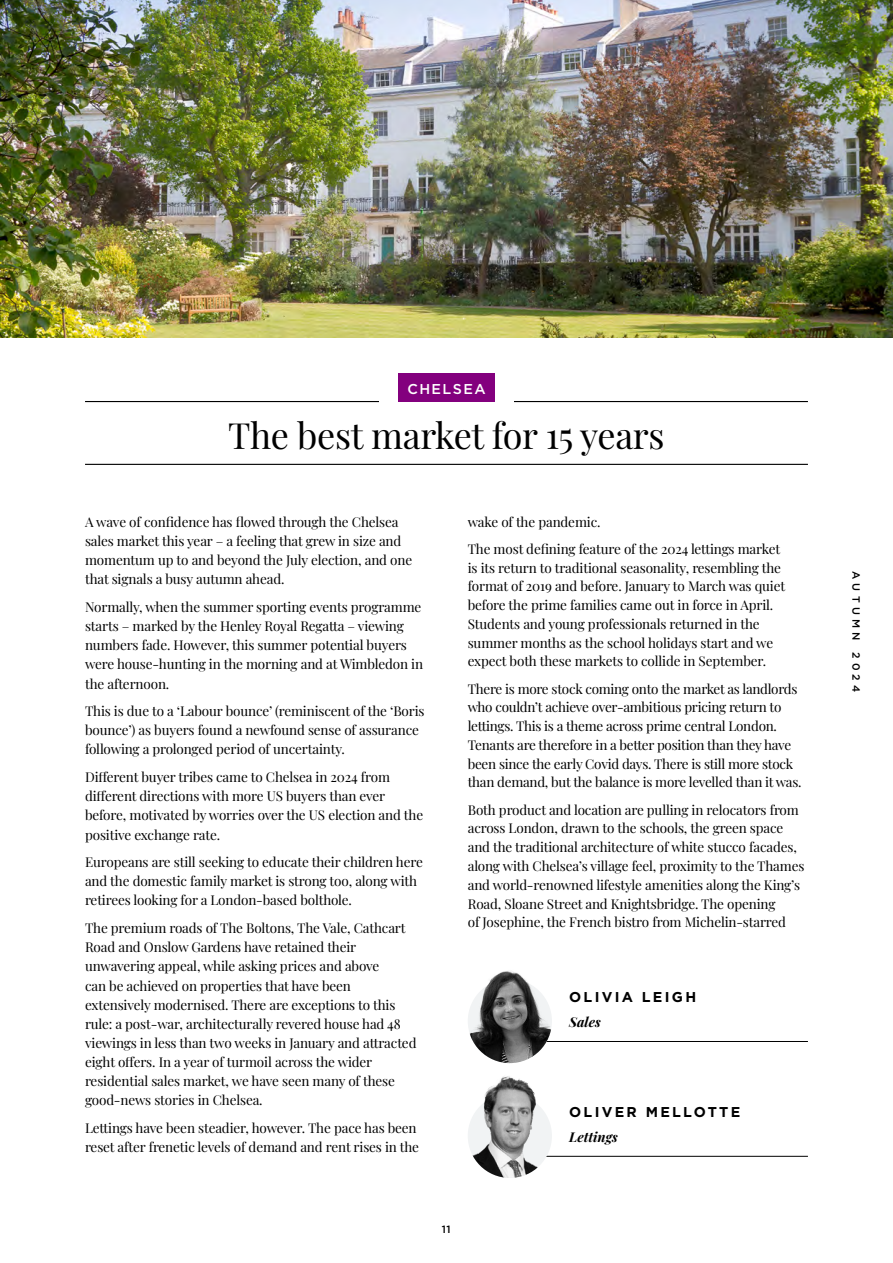
<style>
.page{position:relative;width:893px;height:1263px;background:#fff}
.page>*{position:absolute;margin:0;border:0;box-sizing:border-box;transform-origin:0 0}
.t1{font:36px "Playfair Display";letter-spacing:-.01em;color:#000}
.t2{font:700 14.25px "Gotham";letter-spacing:.16em;color:#000}
.t3{font:500 14.25px "Gotham";letter-spacing:.1em;color:#fff}
.t4{font:13.5px/19.2px "Playfair Display";letter-spacing:-.01em;color:#000}
.t5{font:italic 700 13.5px "Playfair Display";color:#000}
.t6{font:500 10.5px "Gotham";letter-spacing:.4em;color:#000}
</style>
<div class="page">
<div style="left:398px;top:374px;width:97px;height:28px;background:#83007e"></div>
<hr style="left:85px;top:401px;width:294px;height:1px;background:#000">
<hr style="left:514px;top:401px;width:294px;height:1px;background:#000">
<hr style="left:85px;top:464px;width:723px;height:1px;background:#000">
<img style="left:0;top:0;width:893px;height:338px">
<hr style="left:514px;top:1041px;width:294px;height:1px;background:#000">
<img style="left:468px;top:979px;width:84px;height:84px;border-radius:42px">
<img style="left:478px;top:971px;width:71px;height:59px">
<hr style="left:514px;top:1156px;width:294px;height:1px;background:#000">
<img style="left:468px;top:1094px;width:84px;height:84px;border-radius:42px">
<img style="left:479px;top:1076px;width:60px;height:79px">
<p class="t3" style="left:407px;top:379px;width:80px">CHELSEA</p>
<h1 class="t1" style="left:228px;top:407px;width:438px">The best market for 15 years</h1>
<p class="t4" style="left:85px;top:511px;width:329px">A wave of confidence has flowed through the Chelsea sales market this year – a feeling that grew in size and momentum up to and beyond the July election, and one that signals a busy autumn ahead.</p>
<p class="t4" style="left:85px;top:596px;width:340px">Normally, when the summer sporting events programme starts – marked by the Henley Royal Regatta – viewing numbers fade. However, this summer potential buyers were house-hunting in the morning and at Wimbledon in the afternoon.</p>
<p class="t4" style="left:85px;top:700px;width:341px">This is due to a ‘Labour bounce’ (reminiscent of the ‘Boris bounce’) as buyers found a newfound sense of assurance following a prolonged period of uncertainty.</p>
<p class="t4" style="left:85px;top:766px;width:340px">Different buyer tribes came to Chelsea in 2024 from different directions with more US buyers than ever before, motivated by worries over the US election and the positive exchange rate.</p>
<p class="t4" style="left:85px;top:851px;width:339px">Europeans are still seeking to educate their children here and the domestic family market is strong too, along with retirees looking for a London-based bolthole.</p>
<p class="t4" style="left:85px;top:917px;width:333px">The premium roads of The Boltons, The Vale, Cathcart Road and Onslow Gardens have retained their unwavering appeal, while asking prices and above<br>can be achieved on properties that have been extensively modernised. There are exceptions to this rule: a post-war, architecturally revered house had 48 viewings in less than two weeks in January and attracted eight offers. In a year of turmoil across the wider residential sales market, we have seen many of these good-news stories in Chelsea.</p>
<p class="t4" style="left:85px;top:1117px;width:336px">Lettings have been steadier, however. The pace has been reset after frenetic levels of demand and rent rises in the</p>
<p class="t4" style="left:468px;top:507px;width:314px;line-height:27.3px">wake of the pandemic.<br>The most defining feature of the 2024 lettings market</p>
<p class="t4" style="left:468px;top:557px;width:319px;line-height:18.8px">is its return to traditional seasonality, resembling the format of 2019 and before. January to March was quiet before the prime families came out in force in April.<br>Students and young professionals returned in the summer months as the school holidays start and we expect both these markets to collide in September.</p>
<p class="t4" style="left:468px;top:678px;width:335px;line-height:18.8px">There is more stock coming onto the market as landlords who couldn’t achieve over-ambitious pricing return to lettings. This is a theme across prime central London.<br>Tenants are therefore in a better position than they have been since the early Covid days. There is still more stock than demand, but the balance is more levelled than it was.</p>
<p class="t4" style="left:468px;top:799px;width:338px;line-height:18.8px">Both product and location are pulling in relocators from across London, drawn to the schools, the green space and the traditional architecture of white stucco facades, along with Chelsea’s village feel, proximity to the Thames and world-renowned lifestyle amenities along the King’s Road, Sloane Street and Knightsbridge. The opening<br>of Josephine, the French bistro from Michelin-starred</p>
<p class="t2" style="left:569px;top:988px;width:128px">OLIVIA LEIGH</p>
<p class="t5" style="left:569px;top:1011px;width:33px">Sales</p>
<p class="t2" style="left:569px;top:1102px;width:173px">OLIVER MELLOTTE</p>
<p class="t5" style="left:569px;top:1126px;width:50px">Lettings</p>
<p class="t6" style="left:442px;top:1223px;width:10px">11</p>
<p class="t6" style="left:863px;top:571px;width:122px;rotate:90deg">AUTUMN 2024</p>
</div>
